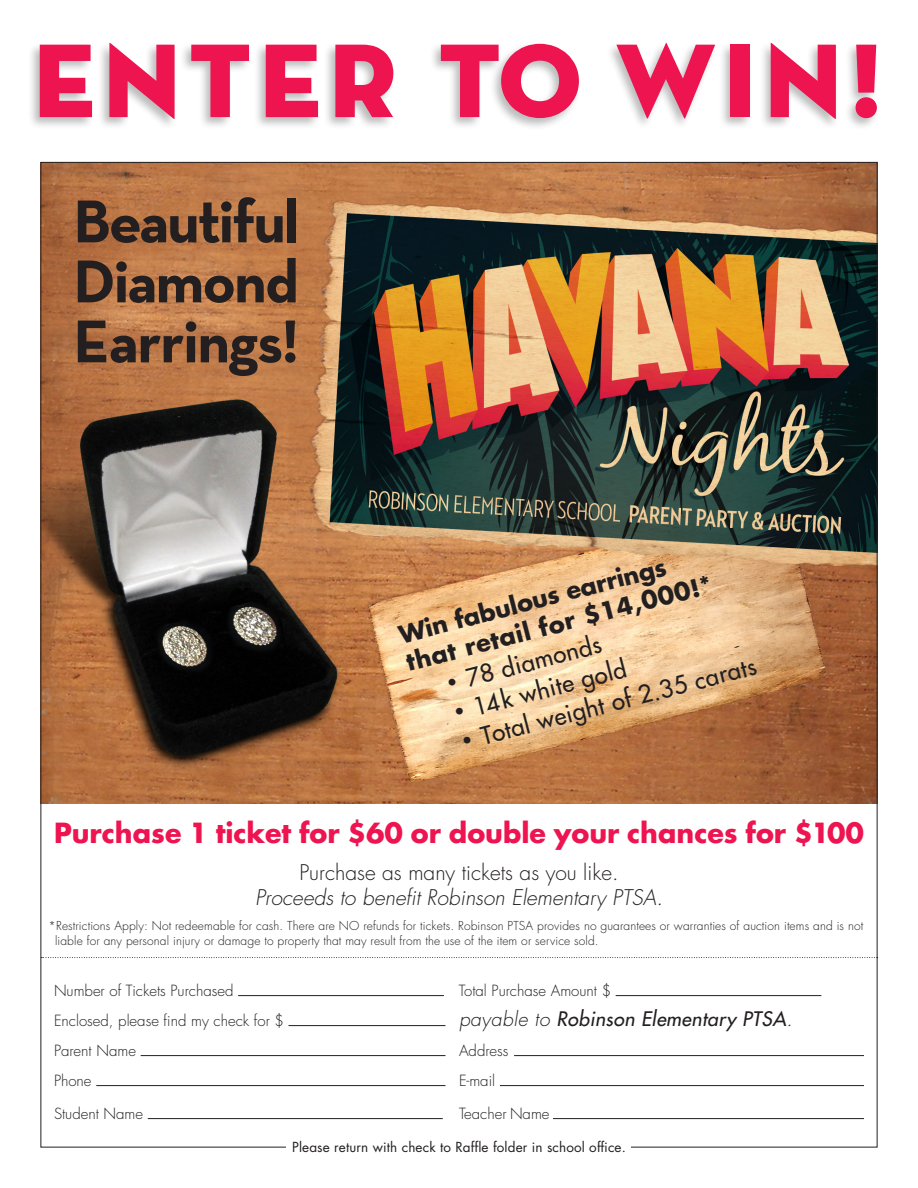
<style>
.page{position:relative;width:918px;height:1188px;background:#fff}
.page>*{position:absolute;margin:0;border:0;box-sizing:border-box;transform-origin:0 0}
.t1{font:106.5px "Neutra Disp Titling";letter-spacing:.075em;color:#ed1450}
.t2{font:700 61.5px/60px "Neutra Text";letter-spacing:-.03em;color:#231f20;text-align:justify}
.t3{font:700 27px "Futura";color:#ed1450}
.t4{font:24px "Futura";color:#231f20}
.t5{font:700 24px/28.5px "Futura";color:#231f20}
.t6{font:italic 300 21px "Futura";color:#231f20}
.t7{font:300 21px "Futura";color:#231f20}
.t8{font:italic 19.5px "Futura";letter-spacing:.02em;color:#231f20}
.t9{font:300 15px "Futura";color:#231f20}
.t10{font:13.5px "Futura";letter-spacing:.01em;color:#231f20}
.t11{font:300 12px/15px "Futura";letter-spacing:.01em;color:#231f20}
.s1{font-size:18px}
.s2{font-weight:300}
</style>
<div class="page">
<img style="left:42px;top:164px;width:834px;height:640px">
<svg style="left:41px;top:957px;width:837px;height:1px"></svg>
<hr style="left:238px;top:995px;width:206px;height:1px;background:#231f20">
<hr style="left:616px;top:995px;width:205px;height:1px;background:#231f20">
<hr style="left:289px;top:1025px;width:157px;height:1px;background:#231f20">
<hr style="left:141px;top:1055px;width:305px;height:1px;background:#231f20">
<hr style="left:514px;top:1055px;width:350px;height:1px;background:#231f20">
<hr style="left:96px;top:1085px;width:349px;height:1px;background:#231f20">
<hr style="left:500px;top:1085px;width:364px;height:1px;background:#231f20">
<hr style="left:148px;top:1118px;width:295px;height:1px;background:#231f20">
<hr style="left:553px;top:1118px;width:311px;height:1px;background:#231f20">
<div style="left:27px;top:41px;width:852px;height:89px;background:#231f20;opacity:.3"></div>
<h1 class="t1" style="left:33px;top:34px;width:850px">ENTER to WIN!</h1>
<h2 class="t2" style="left:73px;top:190px;width:227px">Beautiful Diamond Earrings!</h2>
<h3 class="t5" style="left:396px;top:622px;width:316px;rotate:-15deg">Win fabulous earrings that retail for $14,000!*</h3>
<h3 class="t4" style="left:443px;top:669px;width:160px;rotate:-15deg"><span class="s1">•</span> 78 diamonds</h3>
<h3 class="t4" style="left:450px;top:698px;width:178px;rotate:-15deg"><span class="s1">•</span> 14k white gold</h3>
<h3 class="t4" style="left:458px;top:728px;width:305px;rotate:-15deg"><span class="s1">•</span> Total weight of 2.35 carats</h3>
<h3 class="t3" style="left:54px;top:814px;width:812px">Purchase 1 ticket for $60 or double your chances for $100</h3>
<h3 class="t7" style="left:299px;top:859px;width:321px">Purchase as many tickets as you like.</h3>
<h3 class="t6" style="left:255px;top:884px;width:409px">Proceeds to benefit Robinson Elementary PTSA.</h3>
<p class="t11" style="left:55px;top:919px;width:810px;text-indent:-7px">*Restrictions Apply: Not redeemable for cash. There are NO refunds for tickets. Robinson PTSA provides no guarantees or warranties of auction items and is not liable for any personal injury or damage to property that may result from the use of the item or service sold.</p>
<p class="t9" style="left:54px;top:981px;width:181px">Number of Tickets Purchased</p>
<p class="t9" style="left:459px;top:981px;width:153px">Total Purchase Amount $</p>
<p class="t9" style="left:54px;top:1011px;width:231px">Enclosed, please find my check for $</p>
<h3 class="t8" style="left:459px;top:1006px;width:335px"><span class="s2">payable to</span> Robinson Elementary PTSA<span class="s2">.</span></h3>
<p class="t9" style="left:54px;top:1041px;width:84px">Parent Name</p>
<p class="t9" style="left:459px;top:1041px;width:51px">Address</p>
<p class="t9" style="left:54px;top:1071px;width:39px">Phone</p>
<p class="t9" style="left:459px;top:1071px;width:38px">E-mail</p>
<p class="t9" style="left:54px;top:1104px;width:91px">Student Name</p>
<p class="t9" style="left:459px;top:1104px;width:92px">Teacher Name</p>
<p class="t10" style="left:292px;top:1138px;width:335px">Please return with check to Raffle folder in school office.</p>
</div>
